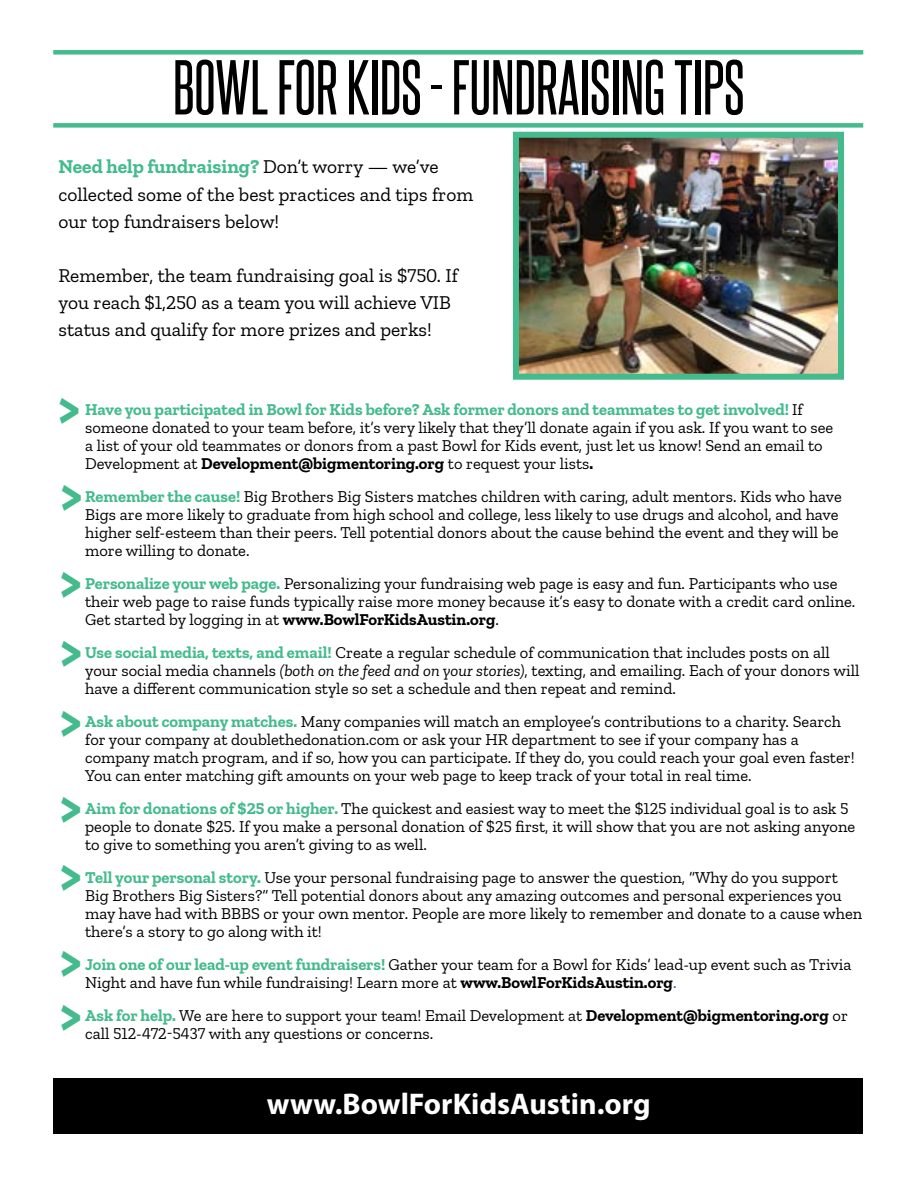
<style>
.page{position:relative;width:918px;height:1188px;background:#fff}
.page>*{position:absolute;margin:0;border:0;box-sizing:border-box;transform-origin:0 0}
.t1{font:66px "Steelfish Rg";color:#000}
.t2{font:600 57.15px/87.2px "Bree Serif";color:#44bb8d;scale:.79 1}
.t3{font:700 30px "Myriad Pro";color:#fff}
.t4{font:19.5px/27px "Zilla Slab";color:#000}
.t5{font:16.5px/18px "Zilla Slab";color:#000}
.s1{font-weight:700;color:#44bb8d}
.s2{font-weight:700}
.s3{font-style:italic}
.s4{color:#215e9e}
</style>
<div class="page">
<div style="left:54px;top:1078px;width:809px;height:56px;background:#000"></div>
<div style="left:53px;top:123px;width:810px;height:5px;background:#44bb8d"></div>
<div style="left:53px;top:50px;width:810px;height:5px;background:#44bb8d"></div>
<img style="left:520px;top:139px;width:317px;height:234px">
<div style="left:513px;top:132px;width:331px;height:248px;border:6px solid #44bb8d"></div>
<h1 class="t1" style="left:173px;top:47px;width:573px">BOWL FOR KIDS - FUNDRAISING TIPS</h1>
<p class="t4" style="left:58px;top:154px;width:416px"><span class="s1">Need help fundraising?</span> Don’t worry — we’ve collected some of the best practices and tips from our top fundraisers below!</p>
<p class="t4" style="left:58px;top:262px;width:401px">Remember, the team fundraising goal is $750. If you reach $1,250 as a team you will achieve VIB status and qualify for more prizes and perks!</p>
<h2 class="t2" style="left:57px;top:362px;width:35px;text-align:justify">&gt; &gt; &gt;</h2>
<p class="t5" style="left:85px;top:400px;width:750px"><span class="s1">Have you participated in Bowl for Kids before? Ask former donors and teammates to get involved!</span> If someone donated to your team before, it’s very likely that they’ll donate again if you ask. If you want to see a list of your old teammates or donors from a past Bowl for Kids event, just let us know! Send an email to Development at <span class="s2">Development@bigmentoring.org</span> to request your lists<span class="s2">.</span></p>
<p class="t5" style="left:85px;top:487px;width:758px"><span class="s1">Remember the cause!</span> Big Brothers Big Sisters matches children with caring, adult mentors. Kids who have Bigs are more likely to graduate from high school and college, less likely to use drugs and alcohol, and have higher self-esteem than their peers. Tell potential donors about the cause behind the event and they will be more willing to donate.</p>
<p class="t5" style="left:85px;top:574px;width:772px"><span class="s1">Personalize your web page.</span> Personalizing your fundraising web page is easy and fun. Participants who use their web page to raise funds typically raise more money because it’s easy to donate with a credit card online.<br>Get started by logging in at <span class="s2">www.BowlForKidsAustin.org</span>.</p>
<p class="t5" style="left:85px;top:643px;width:776px"><span class="s1">Use social media, texts, and email!</span> Create a regular schedule of communication that includes posts on all your social media channels <span class="s3">(both on the feed and on your stories)</span>, texting, and emailing. Each of your donors will have a different communication style so set a schedule and then repeat and remind.</p>
<p class="t5" style="left:85px;top:712px;width:771px"><span class="s1">Ask about company matches.</span> Many companies will match an employee’s contributions to a charity. Search for your company at doublethedonation.com or ask your HR department to see if your company has a company match program, and if so, how you can participate. If they do, you could reach your goal even faster!<br>You can enter matching gift amounts on your web page to keep track of your total in real time.</p>
<p class="t5" style="left:85px;top:799px;width:772px"><span class="s1">Aim for donations of $25 or higher.</span> The quickest and easiest way to meet the $125 individual goal is to ask 5 people to donate $25. If you make a personal donation of $25 first, it will show that you are not asking anyone to give to something you aren’t giving to as well.</p>
<p class="t5" style="left:85px;top:868px;width:779px"><span class="s1">Tell your personal story.</span> Use your personal fundraising page to answer the question, “Why do you support Big Brothers Big Sisters?” Tell potential donors about any amazing outcomes and personal experiences you may have had with BBBS or your own mentor. People are more likely to remember and donate to a cause when there’s a story to go along with it!</p>
<p class="t5" style="left:85px;top:955px;width:768px"><span class="s1">Join one of our lead-up event fundraisers!</span> Gather your team for a Bowl for Kids’ lead-up event such as Trivia<br>Night and have fun while fundraising! Learn more at <span class="s2">www.BowlForKidsAustin.org</span><span class="s4">.</span></p>
<p class="t5" style="left:85px;top:1006px;width:764px"><span class="s1">Ask for help.</span> We are here to support your team! Email Development at <span class="s2">Development@bigmentoring.org</span> or call 512-472-5437 with any questions or concerns.</p>
<h2 class="t2" style="left:59px;top:614px;width:32px;line-height:69.6px">&gt; &gt;</h2>
<h2 class="t2" style="left:59px;top:770px;width:32px;line-height:68.6px">&gt; &gt;</h2>
<h2 class="t2" style="left:59px;top:933px;width:32px;line-height:53.2px">&gt; &gt;</h2>
<h3 class="t3" style="left:267px;top:1084px;width:385px">www.BowlForKidsAustin.org</h3>
</div>
